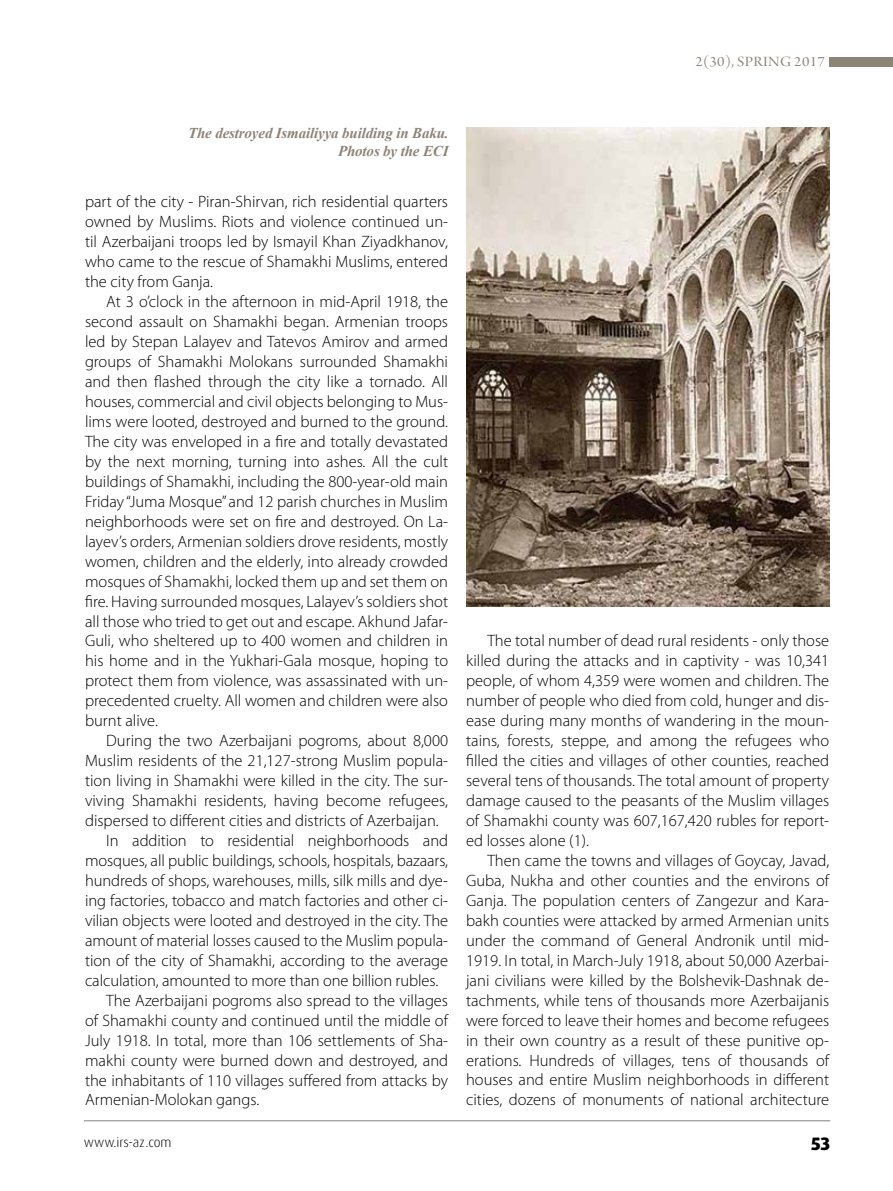
<style>
.page{position:relative;width:893px;height:1191px;background:#fff}
.page>*{position:absolute;margin:0;border:0;box-sizing:border-box;transform-origin:0 0}
.t1{font:800 18px "Dax Pro";color:#000}
.t2{font:300 16.5px/20px "Myriad Pro";color:#000;text-align:justify}
.t3{font:italic 700 15px/18px "Times New Roman";letter-spacing:-.01em;color:#8d8377;text-align:right}
.t4{font:15px "Arno Pro Display";letter-spacing:.02em;color:#8d8377;scale:1.1 1}
.t5{font:300 13.5px "Dax Pro";color:#000}
</style>
<div class="page">
<hr style="left:84px;top:1120px;width:746px;height:1px;background:#808285">
<div style="left:829px;top:57px;width:64px;height:9px;background:#8d8377"></div>
<img style="left:466px;top:128px;width:363px;height:479px">
<p class="t4" style="left:695px;top:53px;width:119px">2(30), SPRING 2017</p>
<p class="t3" style="left:188px;top:123px;width:262px">The destroyed Ismailiyya building in Baku.<br>Photos by the ECI</p>
<p class="t2" style="left:85px;top:192px;width:365px">part of the city - Piran-Shirvan, rich residential quarters owned by Muslims. Riots and violence continued un&shy;til Azerbaijani troops led by Ismayil Khan Ziyadkhanov, who came to the rescue of Shamakhi Muslims, entered the city from Ganja.</p>
<p class="t2" style="left:85px;top:292px;width:365px;text-indent:21px">At 3 o’clock in the afternoon in mid-April 1918, the second assault on Shamakhi began. Armenian troops led by Stepan Lalayev and Tatevos Amirov and armed groups of Shamakhi Molokans surrounded Shamakhi and then flashed through the city like a tornado. All houses, commercial and civil objects belonging to Mus&shy;lims were looted, destroyed and burned to the ground.<br>The city was enveloped in a fire and totally devastated by the next morning, turning into ashes. All the cult buildings of Shamakhi, including the 800-year-old main Friday “Juma Mosque” and 12 parish churches in Muslim neighborhoods were set on fire and destroyed. On La&shy;layev’s orders, Armenian soldiers drove residents, mostly women, children and the elderly, into already crowded mosques of Shamakhi, locked them up and set them on fire. Having surrounded mosques, Lalayev’s soldiers shot all those who tried to get out and escape. Akhund Jafar-Guli, who sheltered up to 400 women and children in his home and in the Yukhari-Gala mosque, hoping to protect them from violence, was assassinated with un&shy;precedented cruelty. All women and children were also burnt alive.</p>
<p class="t2" style="left:106px;top:731px;width:343px">During the two Azerbaijani pogroms, about 8,000</p>
<p class="t2" style="left:85px;top:751px;width:365px">Muslim residents of the 21,127-strong Muslim popula-</p>
<p class="t2" style="left:85px;top:771px;width:365px">tion living in Shamakhi were killed in the city. The sur-</p>
<p class="t2" style="left:85px;top:791px;width:365px">viving Shamakhi residents, having become refugees,</p>
<p class="t2" style="left:85px;top:811px;width:355px">dispersed to different cities and districts of Azerbaijan.</p>
<p class="t2" style="left:106px;top:831px;width:343px">In addition to residential neighborhoods and</p>
<p class="t2" style="left:85px;top:850px;width:365px">mosques, all public buildings, schools, hospitals, bazaars,</p>
<p class="t2" style="left:85px;top:870px;width:365px">hundreds of shops, warehouses, mills, silk mills and dye-</p>
<p class="t2" style="left:85px;top:890px;width:365px">ing factories, tobacco and match factories and other ci-</p>
<p class="t2" style="left:85px;top:910px;width:365px">vilian objects were looted and destroyed in the city. The</p>
<p class="t2" style="left:85px;top:930px;width:365px">amount of material losses caused to the Muslim popula-</p>
<p class="t2" style="left:85px;top:950px;width:365px">tion of the city of Shamakhi, according to the average</p>
<p class="t2" style="left:85px;top:970px;width:355px">calculation, amounted to more than one billion rubles.</p>
<p class="t2" style="left:106px;top:990px;width:343px">The Azerbaijani pogroms also spread to the villages</p>
<p class="t2" style="left:85px;top:1010px;width:364px">of Shamakhi county and continued until the middle of</p>
<p class="t2" style="left:85px;top:1030px;width:365px">July 1918. In total, more than 106 settlements of Sha-</p>
<p class="t2" style="left:85px;top:1050px;width:365px">makhi county were burned down and destroyed, and</p>
<p class="t2" style="left:85px;top:1070px;width:365px">the inhabitants of 110 villages suffered from attacks by</p>
<p class="t2" style="left:85px;top:1090px;width:176px">Armenian-Molokan gangs.</p>
<p class="t2" style="left:466px;top:631px;width:365px;text-indent:21px">The total number of dead rural residents - only those killed during the attacks and in captivity - was 10,341 people, of whom 4,359 were women and children. The number of people who died from cold, hunger and dis&shy;ease during many months of wandering in the moun&shy;tains, forests, steppe, and among the refugees who filled the cities and villages of other counties, reached several tens of thousands. The total amount of property damage caused to the peasants of the Muslim villages of Shamakhi county was 607,167,420 rubles for report&shy;ed losses alone (1).</p>
<p class="t2" style="left:466px;top:850px;width:365px;text-indent:21px">Then came the towns and villages of Goycay, Javad, Guba, Nukha and other counties and the environs of Ganja. The population centers of Zangezur and Kara&shy;bakh counties were attacked by armed Armenian units under the command of General Andronik until mid-1919. In total, in March-July 1918, about 50,000 Azerbai&shy;jani civilians were killed by the Bolshevik-Dashnak de&shy;tachments, while tens of thousands more Azerbaijanis were forced to leave their homes and become refugees in their own country as a result of these punitive op&shy;erations. Hundreds of villages, tens of thousands of houses and entire Muslim neighborhoods in different cities, dozens of monuments of national architecture</p>
<p class="t5" style="left:84px;top:1133px;width:89px">www.irs-az.com</p>
<p class="t1" style="left:811px;top:1131px;width:21px">53</p>
</div>
